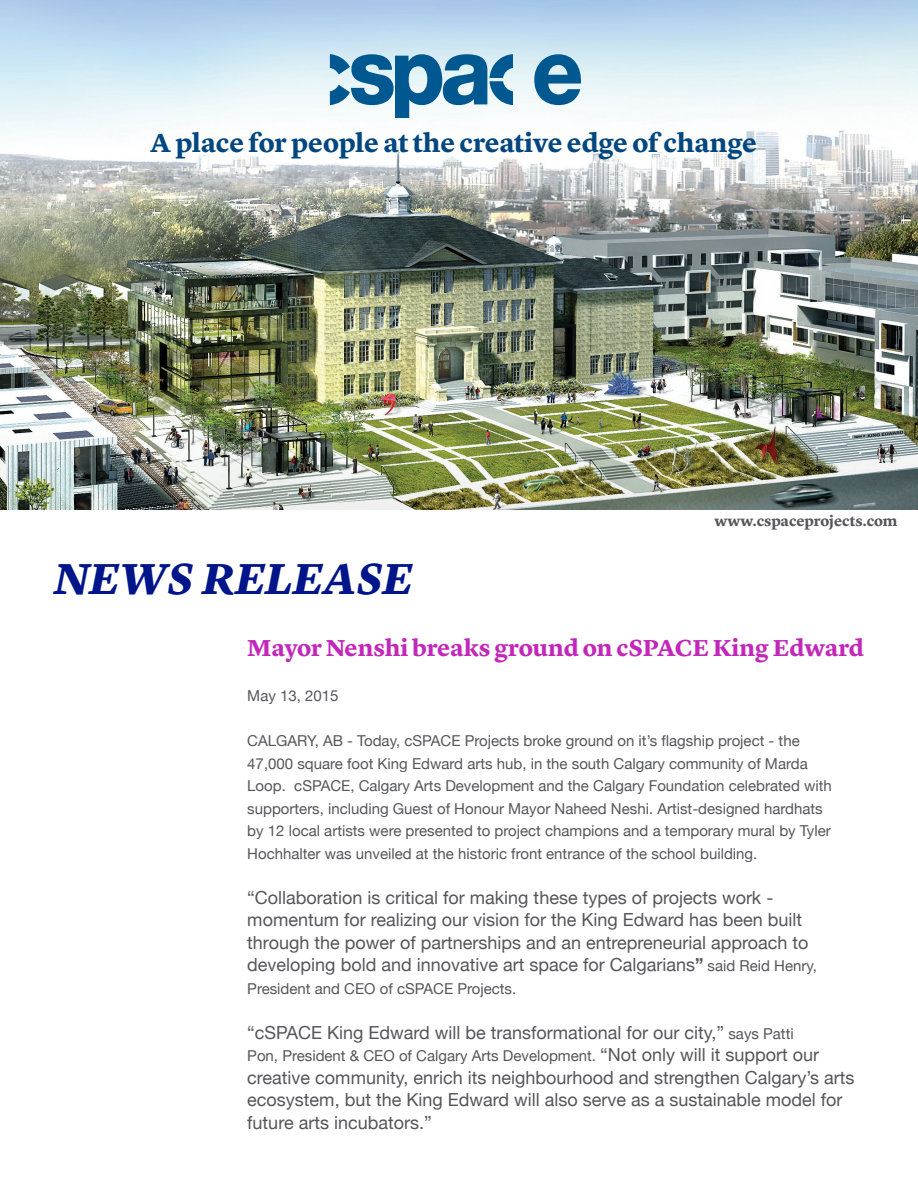
<style>
.page{position:relative;width:918px;height:1188px;background:#fff}
.page>*{position:absolute;margin:0;border:0;box-sizing:border-box;transform-origin:0 0}
.t1{font:italic 900 45px "Lyon Text";color:#001589}
.t2{font:700 27px "Lyon Text";letter-spacing:-.01em;color:#00467f}
.t3{font:700 24px "Lyon Text";letter-spacing:-.005em;color:#c227b9}
.t4{font:18px/22.5px "Helvetica Neue";color:#55565a}
.t5{font:15px/22.5px "Helvetica Neue";color:#55565a}
.t6{font:700 15px "Lyon Text";color:#55565a}
.s1{font-weight:700}
.s2{font-size:15px}
.s3{font-size:18px}
</style>
<div class="page">
<img style="left:0;top:0;width:918px;height:510px">
<svg style="left:534px;top:54px;width:48px;height:51px;background:#5692b6"></svg>
<svg style="left:330px;top:54px;width:183px;height:64px"></svg>
<h2 class="t2" style="left:150px;top:122px;width:608px">A place for people at the creative edge of change</h2>
<h1 class="t1" style="left:54px;top:544px;width:360px">NEWS RELEASE</h1>
<p class="t6" style="left:714px;top:510px;width:185px">www.cspaceprojects.com</p>
<h3 class="t3" style="left:247px;top:629px;width:618px">Mayor Nenshi breaks ground on cSPACE King Edward</h3>
<p class="t5" style="left:247px;top:685px;width:93px">May 13, 2015</p>
<p class="t5" style="left:247px;top:730px;width:586px">CALGARY, AB - Today, cSPACE Projects broke ground on it’s flagship project - the 47,000 square foot King Edward arts hub, in the south Calgary community of Marda Loop. cSPACE, Calgary Arts Development and the Calgary Foundation celebrated with supporters, including Guest of Honour Mayor Naheed Neshi. Artist-designed hardhats by 12 local artists were presented to project champions and a temporary mural by Tyler Hochhalter was unveiled at the historic front entrance of the school building.</p>
<p class="t4" style="left:247px;top:887px;width:571px">“Collaboration is critical for making these types of projects work - momentum for realizing our vision for the King Edward has been built through the power of partnerships and an entrepreneurial approach to developing bold and innovative art space for Calgarians<span class="s1">”</span> <span class="s2">said Reid Henry,</span></p>
<p class="t5" style="left:247px;top:978px;width:270px">President and CEO of cSPACE Projects.</p>
<p class="t4" style="left:247px;top:1022px;width:548px">“cSPACE King Edward will be transformational for our city,” <span class="s2">says Patti</span></p>
<p class="t5" style="left:247px;top:1045px;width:573px">Pon, President &amp; CEO of Calgary Arts Development. <span class="s3">“Not only will it support our</span></p>
<p class="t4" style="left:247px;top:1067px;width:609px">creative community, enrich its neighbourhood and strengthen Calgary’s arts ecosystem, but the King Edward will also serve as a sustainable model for future arts incubators.”</p>
</div>
